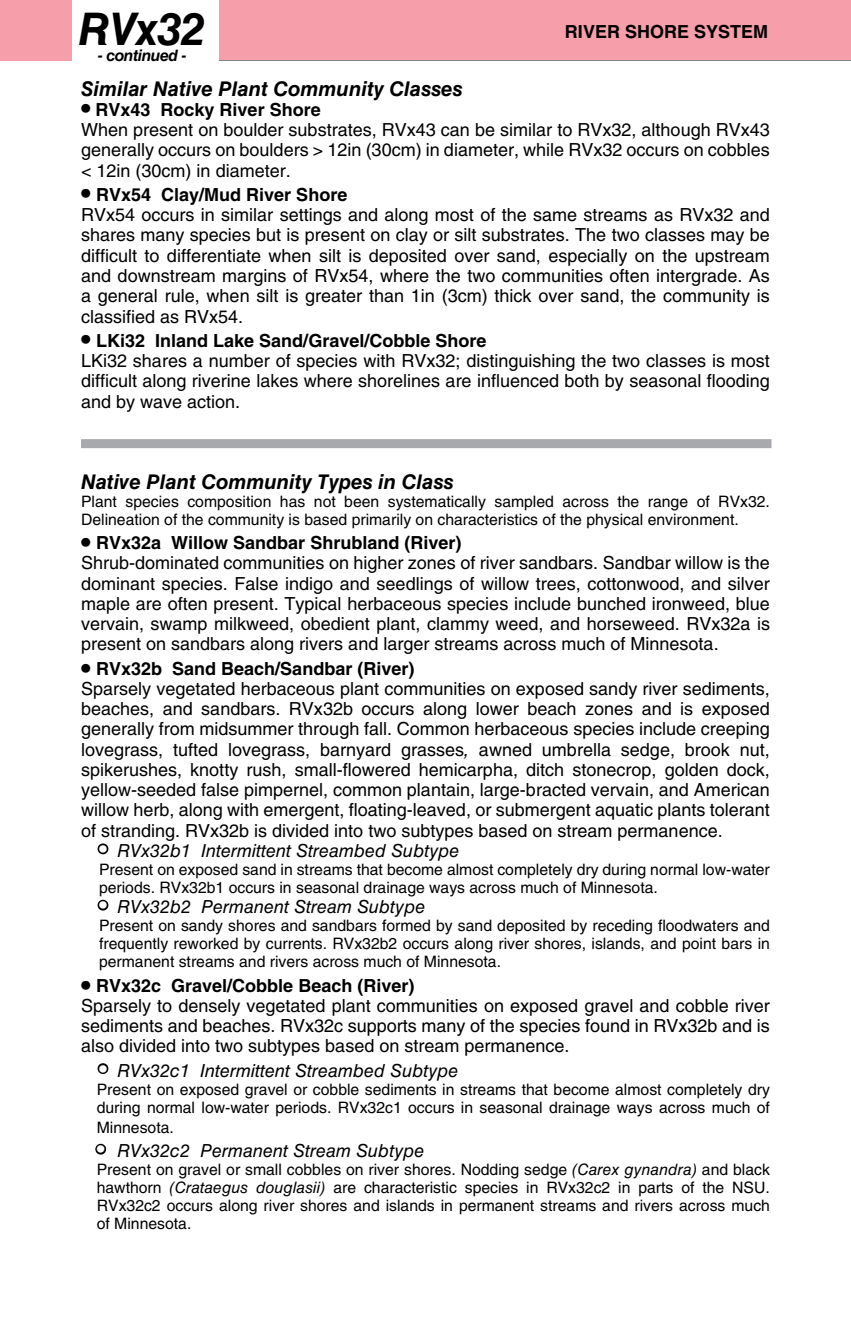
<style>
.page{position:relative;width:851px;height:1317px;background:#fff}
.page>*{position:absolute;margin:0;border:0;box-sizing:border-box;transform-origin:0 0}
.t1{font:italic 700 45px "Helvetica LT Std";letter-spacing:-.03em;color:#000}
.t2{font:italic 700 20.25px "Helvetica LT Std";color:#000}
.t3{font:18px/20.2px "Helvetica LT Std";color:#000}
.t4{font:italic 18px "Helvetica LT Std";color:#000}
.t5{font:700 18px "Helvetica LT Std";color:#000}
.t6{font:15.75px/18px "Helvetica LT Std";color:#000}
.t7{font:italic 700 15.75px "Helvetica LT Std";letter-spacing:-.03em;color:#000}
.s1{font-weight:700;font-size:27px}
.s2{font-weight:700}
.s3{font-style:italic}
.s4{font-weight:700;font-style:normal;font-size:22.5px;color:#fff}
</style>
<div class="page">
<div style="left:81px;top:439px;width:690px;height:9px;background:#a7a9ac"></div>
<div style="left:98px;top:843px;width:10px;height:11px;border:3px solid #000;border-radius:50%"></div>
<div style="left:98px;top:899px;width:10px;height:11px;border:3px solid #000;border-radius:50%"></div>
<div style="left:98px;top:1063px;width:10px;height:10px;border:3px solid #000;border-radius:50%"></div>
<div style="left:95px;top:1143px;width:11px;height:11px;border:3px solid #000;border-radius:50%"></div>
<div style="left:219px;top:0;width:631px;height:60px;background:#f69eaa"></div>
<div style="left:0;top:0;width:72px;height:60px;background:#f69eaa"></div>
<h1 class="t1" style="left:78px;top:2px;width:129px">RVx32</h1>
<p class="t7" style="left:98px;top:46px;width:90px">- continued -</p>
<p class="t5" style="left:473px;top:14px;width:241px">CLIFF AND TALUS SYSTEM</p>
<p class="t5" style="left:565px;top:20px;width:205px">RIVER SHORE SYSTEM</p>
<p class="t2" style="left:81px;top:76px;width:383px">Similar Native Plant Community Classes</p>
<p class="t3" style="left:81px;top:99px;width:690px"><span class="s1">•</span> <span class="s2">RVx43 Rocky River Shore<br></span>When present on boulder substrates, RVx43 can be similar to RVx32, although RVx43 generally occurs on boulders &gt; 12in (30cm) in diameter, while RVx32 occurs on cobbles &lt; 12in (30cm) in diameter.</p>
<p class="t3" style="left:81px;top:184px;width:690px"><span class="s1">•</span> <span class="s2">RVx54 Clay/Mud River Shore<br></span>RVx54 occurs in similar settings and along most of the same streams as RVx32 and shares many species but is present on clay or silt substrates. The two classes may be difficult to differentiate when silt is deposited over sand, especially on the upstream and downstream margins of RVx54, where the two communities often intergrade. As a general rule, when silt is greater than 1in (3cm) thick over sand, the community is classified as RVx54.</p>
<p class="t3" style="left:81px;top:330px;width:690px"><span class="s1">•</span> <span class="s2">LKi32 Inland Lake Sand/Gravel/Cobble Shore<br></span>LKi32 shares a number of species with RVx32; distinguishing the two classes is most difficult along riverine lakes where shorelines are influenced both by seasonal flooding and by wave action.</p>
<p class="t2" style="left:81px;top:469px;width:374px">Native Plant Community Types in Class</p>
<p class="t6" style="left:81px;top:492px;width:690px">Plant species composition has not been systematically sampled across the range of RVx32.<br>Delineation of the community is based primarily on characteristics of the physical environment.</p>
<p class="t3" style="left:81px;top:532px;width:690px"><span class="s1">•</span> <span class="s2">RVx32a Willow Sandbar Shrubland (River)<br></span>Shrub-dominated communities on higher zones of river sandbars. Sandbar willow is the dominant species. False indigo and seedlings of willow trees, cottonwood, and silver maple are often present. Typical herbaceous species include bunched ironweed, blue vervain, swamp milkweed, obedient plant, clammy weed, and horseweed. RVx32a is present on sandbars along rivers and larger streams across much of Minnesota.</p>
<p class="t3" style="left:81px;top:658px;width:690px"><span class="s1">•</span> <span class="s2">RVx32b Sand Beach/Sandbar (River)<br></span>Sparsely vegetated herbaceous plant communities on exposed sandy river sediments, beaches, and sandbars. RVx32b occurs along lower beach zones and is exposed generally from midsummer through fall. Common herbaceous species include creeping lovegrass, tufted lovegrass, barnyard grasses<span class="s3">,</span> awned umbrella sedge, brook nut, spikerushes, knotty rush, small-flowered hemicarpha, ditch stonecrop, golden dock, yellow-seeded false pimpernel, common plantain, large-bracted vervain, and American willow herb, along with emergent, floating-leaved, or submergent aquatic plants tolerant of stranding. RVx32b is divided into two subtypes based on stream permanence.</p>
<p class="t4" style="left:99px;top:840px;width:362px"><span class="s4">•</span> RVx32b1 Intermittent Streambed Subtype</p>
<p class="t6" style="left:99px;top:860px;width:672px">Present on exposed sand in streams that become almost completely dry during normal low-water periods. RVx32b1 occurs in seasonal drainage ways across much of Minnesota.</p>
<p class="t4" style="left:99px;top:896px;width:328px"><span class="s4">•</span> RVx32b2 Permanent Stream Subtype</p>
<p class="t6" style="left:99px;top:916px;width:672px;text-align:justify">Present on sandy shores and sandbars formed by sand deposited by receding floodwaters and frequently reworked by currents. RVx32b2 occurs along river shores, islands, and point bars in permanent streams and rivers across much of Minnesota.</p>
<p class="t3" style="left:81px;top:975px;width:690px"><span class="s1">•</span> <span class="s2">RVx32c Gravel/Cobble Beach (River)<br></span>Sparsely to densely vegetated plant communities on exposed gravel and cobble river sediments and beaches. RVx32c supports many of the species found in RVx32b and is also divided into two subtypes based on stream permanence.</p>
<p class="t4" style="left:99px;top:1059px;width:361px"><span class="s4">•</span> RVx32c1 Intermittent Streambed Subtype</p>
<p class="t6" style="left:97px;top:1080px;width:674px">Present on exposed gravel or cobble sediments in streams that become almost completely dry during normal low-water periods. RVx32c1 occurs in seasonal drainage ways across much of</p>
<p class="t6" style="left:97px;top:1118px;width:79px">Minnesota.</p>
<p class="t4" style="left:97px;top:1140px;width:329px"><span class="s4">•</span> RVx32c2 Permanent Stream Subtype</p>
<p class="t6" style="left:97px;top:1160px;width:674px;text-align:justify">Present on gravel or small cobbles on river shores. Nodding sedge <span class="s3">(Carex gynandra)</span> and black hawthorn <span class="s3">(Crataegus douglasii)</span> are characteristic species in RVx32c2 in parts of the NSU.<br>RVx32c2 occurs along river shores and islands in permanent streams and rivers across much of Minnesota.</p>
</div>
